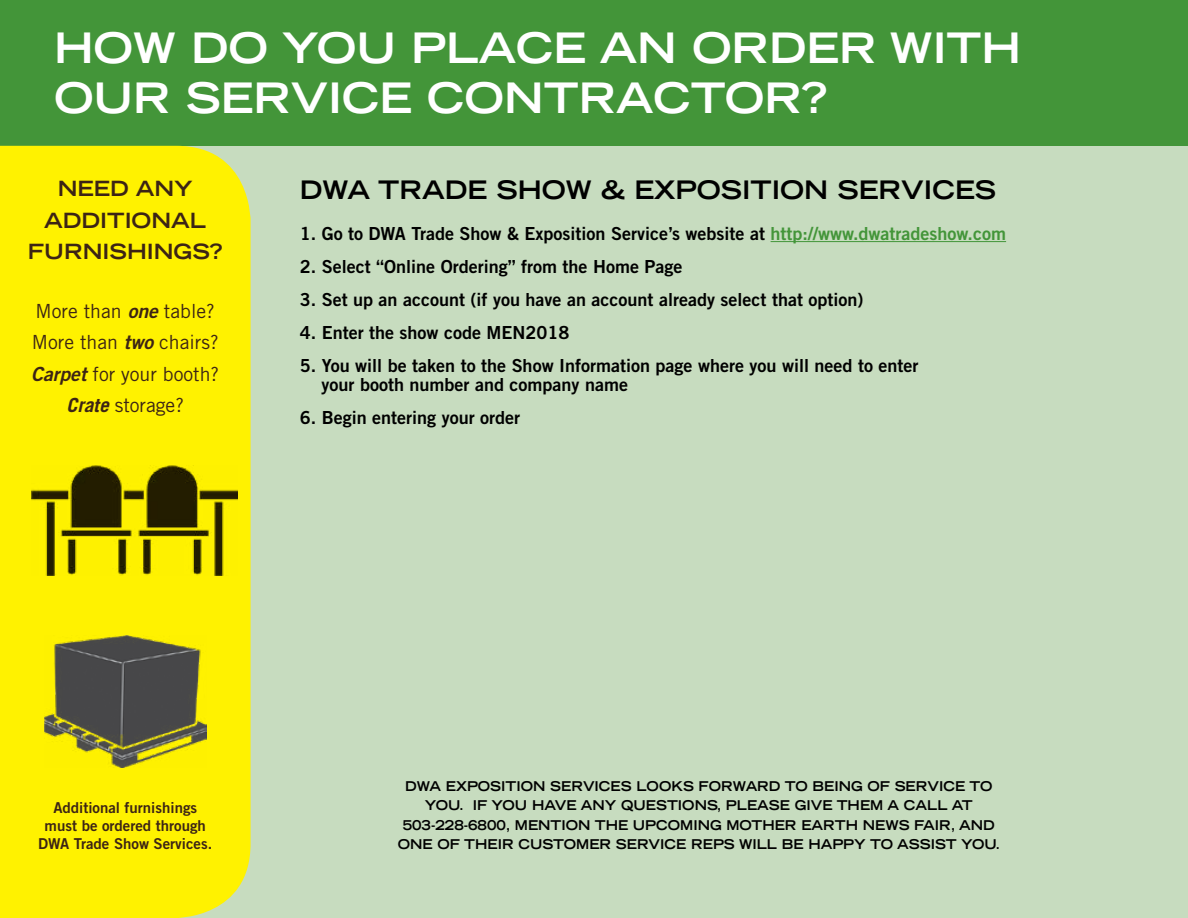
<style>
.page{position:relative;width:1188px;height:918px;background:#fff}
.page>*{position:absolute;margin:0;border:0;box-sizing:border-box;transform-origin:0 0}
.t1{font:700 expanded 42px/50.4px "Trade Gothic LT Std";color:#fff}
.t2{font:700 expanded 25.5px "Trade Gothic LT Std";color:#000}
.t3{font:700 expanded 21px/31.5px "Trade Gothic LT Std";color:#3c2415;text-align:center}
.t4{font:19.5px/31.5px "Trade Gothic LT Std";color:#3c2415;text-align:center}
.t5{font:18px/19.5px "Trade Gothic LT Std Bd 2";color:#000}
.t6{font:15px/18px "Trade Gothic LT Std Bd 2";color:#3c2415;text-align:center}
.t7{font:700 expanded 13.5px/19.5px "Trade Gothic LT Std";color:#000;text-align:center}
.s1{color:#439539}
.s2{font-family:"Trade Gothic LT Std Bd 2 Obl"}
.s3{font-weight:700;font-style:italic}
</style>
<div class="page">
<div style="left:0;top:146px;width:1188px;height:772px;background:#c7dcbf"></div>
<div style="left:0;top:0;width:1188px;height:146px;background:#439539"></div>
<hr style="left:771px;top:241px;width:235px;height:1px;background:#439539">
<div style="left:0;top:146px;width:251px;height:772px;background:#fff200"></div>
<img style="left:32px;top:466px;width:206px;height:110px">
<hr style="left:1187px;top:677px;width:1px;height:87px;background:#439539">
<img style="left:44px;top:636px;width:162px;height:132px">
<h1 class="t1" style="left:54px;top:22px;width:969px">HOW DO YOU PLACE AN ORDER WITH<br>OUR SERVICE CONTRACTOR?</h1>
<p class="t3" style="left:58px;top:172px;width:137px">NEED ANY</p>
<h2 class="t2" style="left:300px;top:174px;width:698px">DWA TRADE SHOW &amp; EXPOSITION SERVICES</h2>
<p class="t3" style="left:28px;top:204px;width:196px">ADDITIONAL<br>FURNISHINGS?</p>
<p class="t5" style="left:300px;top:223px;width:708px">1. Go to DWA Trade Show &amp; Exposition Service’s website at <span class="s1">http://www.dwatradeshow.com</span></p>
<p class="t5" style="left:300px;top:256px;width:384px">2. Select “Online Ordering” from the Home Page</p>
<p class="t5" style="left:300px;top:289px;width:565px">3. Set up an account (if you have an account already select that option)</p>
<p class="t5" style="left:300px;top:322px;width:271px">4. Enter the show code MEN2018</p>
<p class="t5" style="left:322px;top:355px;width:598px;text-indent:-22px">5. You will be taken to the Show Information page where you will need to enter your booth number and company name</p>
<p class="t5" style="left:300px;top:408px;width:222px">6. Begin entering your order</p>
<p class="t4" style="left:31px;top:295px;width:189px">More than <span class="s2">one</span> table?<br>More than <span class="s2">two</span> chairs?<br><span class="s2">Carpet</span> for your booth?<br><span class="s3">Crate</span> storage?</p>
<p class="t6" style="left:38px;top:798px;width:176px">Additional furnishings must be ordered through<br>DWA Trade Show Services.</p>
<p class="t7" style="left:398px;top:776px;width:604px">DWA EXPOSITION SERVICES LOOKS FORWARD TO BEING OF SERVICE TO YOU. IF YOU HAVE ANY QUESTIONS, PLEASE GIVE THEM A CALL AT 503-228-6800, MENTION THE UPCOMING MOTHER EARTH NEWS FAIR, AND ONE OF THEIR CUSTOMER SERVICE REPS WILL BE HAPPY TO ASSIST YOU.</p>
</div>
